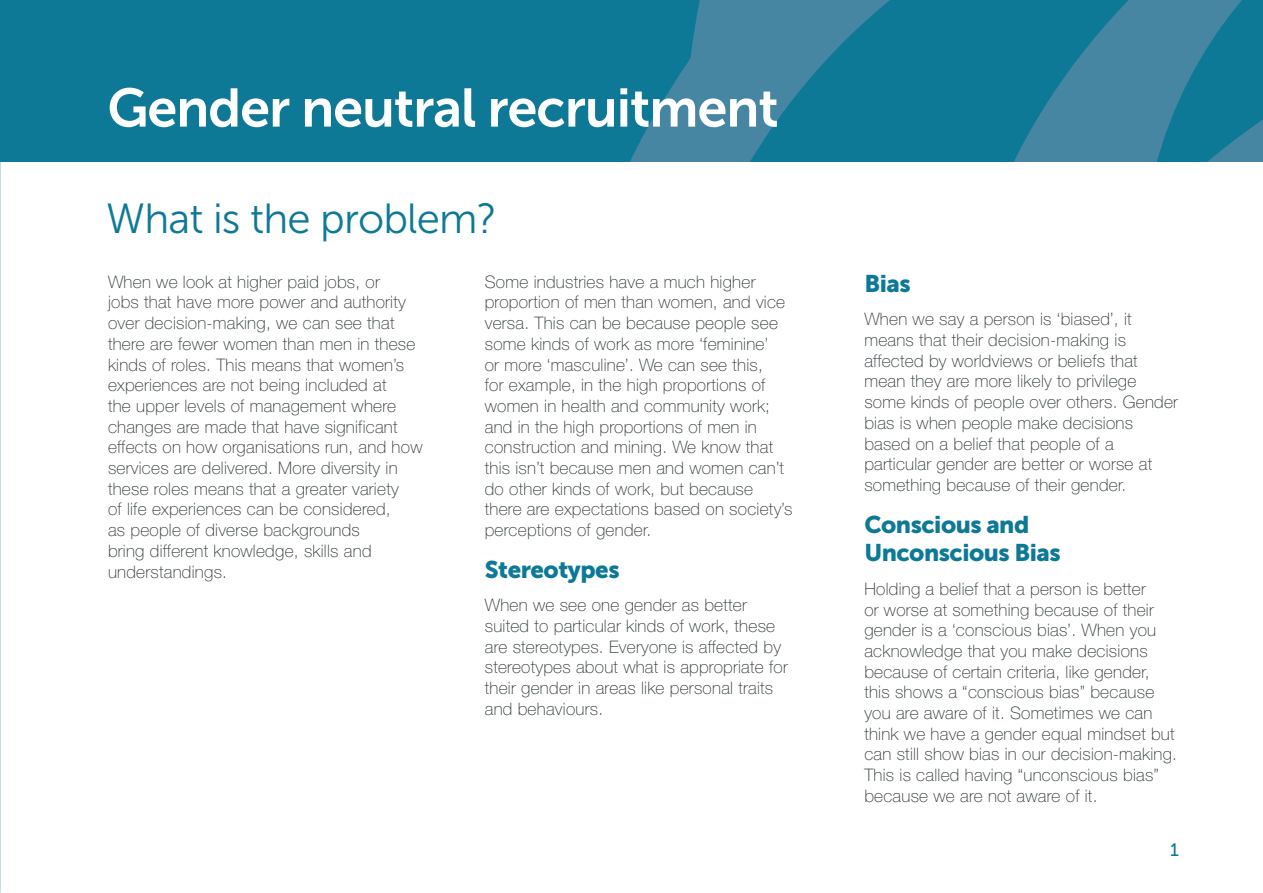
<style>
.page{position:relative;width:1263px;height:893px;background:#fff}
.page>*{position:absolute;margin:0;border:0;box-sizing:border-box;transform-origin:0 0}
.t1{font:54px "Museo Sans 700";letter-spacing:-.02em;color:#fff}
.t2{font:42px "Museo Sans 300";letter-spacing:-.02em;color:#0e7997}
.t3{font:24px/28.8px "Museo Sans 900";letter-spacing:-.02em;color:#0e7997}
.t4{font:18px "Museo Sans 500";color:#0e7997}
.Body{font:17.25px/20.7px "Helvetica Neue LT 35 Th";letter-spacing:.015em;color:#2b3336}
</style>
<div class="page">
<div style="left:0;top:0;width:1263px;height:162px;background:#0e7997"></div>
<svg style="left:630px;top:0;width:633px;height:162px"></svg>
<h1 class="t1" style="left:107px;top:78px;width:673px">Gender neutral recruitment</h1>
<h2 class="t2" style="left:106px;top:196px;width:392px">What is the problem?</h2>
<p class="Body" style="left:108px;top:271px;width:316px">When we look at higher paid jobs, or<br>jobs that have more power and authority over decision-making, we can see that there are fewer women than men in these kinds of roles. This means that women’s experiences are not being included at<br>the upper levels of management where changes are made that have significant effects on how organisations run, and how services are delivered. More diversity in these roles means that a greater variety<br>of life experiences can be considered,<br>as people of diverse backgrounds<br>bring different knowledge, skills and understandings.</p>
<p class="Body" style="left:485px;top:271px;width:309px">Some industries have a much higher proportion of men than women, and vice versa. This can be because people see some kinds of work as more ‘feminine’<br>or more ‘masculine’. We can see this,<br>for example, in the high proportions of women in health and community work; and in the high proportions of men in construction and mining. We know that this isn’t because men and women can’t do other kinds of work, but because there are expectations based on society’s perceptions of gender.</p>
<h3 class="t3" style="left:485px;top:555px;width:136px">Stereotypes</h3>
<p class="Body" style="left:485px;top:594px;width:305px">When we see one gender as better suited to particular kinds of work, these are stereotypes. Everyone is affected by stereotypes about what is appropriate for their gender in areas like personal traits and behaviours.</p>
<h3 class="t3" style="left:864px;top:269px;width:48px">Bias</h3>
<p class="Body" style="left:864px;top:309px;width:315px">When we say a person is ‘biased’, it means that their decision-making is affected by worldviews or beliefs that mean they are more likely to privilege some kinds of people over others. Gender bias is when people make decisions based on a belief that people of a particular gender are better or worse at something because of their gender.</p>
<h3 class="t3" style="left:864px;top:510px;width:198px">Conscious and<br>Unconscious Bias</h3>
<p class="Body" style="left:864px;top:578px;width:314px">Holding a belief that a person is better<br>or worse at something because of their gender is a ‘conscious bias’. When you acknowledge that you make decisions because of certain criteria, like gender, this shows a “conscious bias” because you are aware of it. Sometimes we can think we have a gender equal mindset but can still show bias in our decision-making.<br>This is called having “unconscious bias” because we are not aware of it.</p>
<p class="t4" style="left:1170px;top:840px;width:10px">1</p>
</div>
